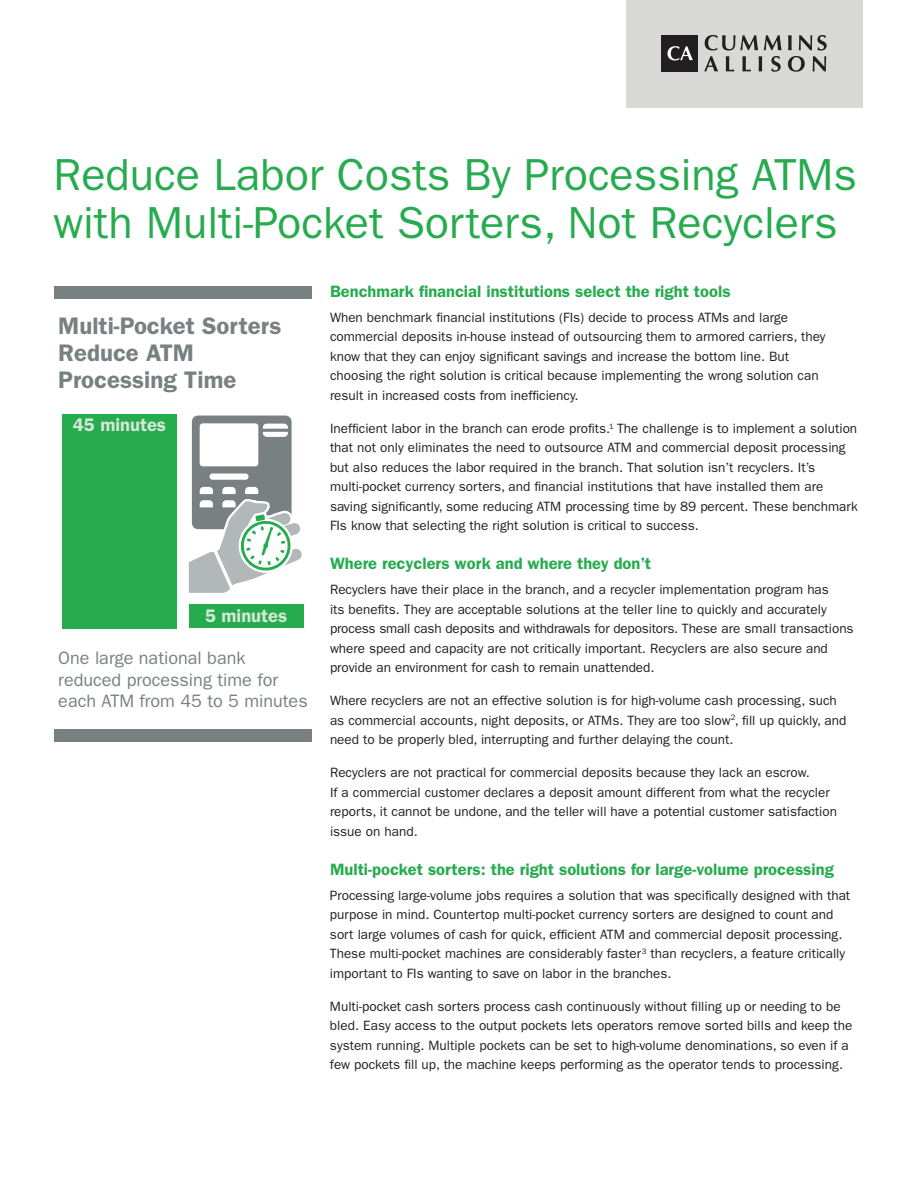
<style>
.page{position:relative;width:918px;height:1188px;background:#fff}
.page>*{position:absolute;margin:0;border:0;box-sizing:border-box;transform-origin:0 0}
.t1{font:45px "ITC Franklin Gothic Std";color:#26ab4f}
.t2{font:600 24px/27px "ITC Franklin Gothic Std";color:#788081}
.t3{font:600 18.3px "ITC Franklin Gothic Std";color:#d4e8d4}
.t4{font:18px/21.6px "ITC Franklin Gothic Std";color:#788081}
.t5{font:600 16.5px "ITC Franklin Gothic Std";color:#26ab4f}
.t6{font:13.5px/19.5px "ITC Franklin Gothic Std";color:#231f20}
</style>
<div class="page">
<div style="left:54px;top:286px;width:258px;height:13px;background:#788081"></div>
<div style="left:626px;top:0;width:236px;height:107px;background:#d8d9d7"></div>
<svg style="left:704px;top:35px;width:78px;height:37px"></svg>
<svg style="left:788px;top:35px;width:39px;height:37px"></svg>
<div style="left:662px;top:35px;width:36px;height:36px;background:#231f20"></div>
<svg style="left:668px;top:46px;width:25px;height:14px"></svg>
<div style="left:54px;top:729px;width:258px;height:13px;background:#788081"></div>
<div style="left:189px;top:605px;width:115px;height:23px;background:#26ab4f"></div>
<div style="left:62px;top:414px;width:115px;height:214px;background:#26ab4f"></div>
<svg style="left:188px;top:416px;width:116px;height:189px"></svg>
<p class="t1" style="left:53px;top:149px;width:805px">Reduce Labor Costs By Processing ATMs</p>
<p class="t1" style="left:53px;top:197px;width:786px">with Multi-Pocket Sorters, Not Recyclers</p>
<p class="t5" style="left:330px;top:282px;width:402px">Benchmark financial institutions select the right tools</p>
<p class="t6" style="left:330px;top:308px;width:497px">When benchmark financial institutions (FIs) decide to process ATMs and large commercial deposits in-house instead of outsourcing them to armored carriers, they know that they can enjoy significant savings and increase the bottom line. But choosing the right solution is critical because implementing the wrong solution can result in increased costs from inefficiency.</p>
<p class="t6" style="left:330px;top:419px;width:529px">Inefficient labor in the branch can erode profits.<sup>1</sup> The challenge is to implement a solution that not only eliminates the need to outsource ATM and commercial deposit processing but also reduces the labor required in the branch. That solution isn’t recyclers. It’s multi-pocket currency sorters, and financial institutions that have installed them are saving significantly, some reducing ATM processing time by 89 percent. These benchmark FIs know that selecting the right solution is critical to success.</p>
<p class="t5" style="left:330px;top:554px;width:323px">Where recyclers work and where they don’t</p>
<p class="t6" style="left:330px;top:580px;width:525px">Recyclers have their place in the branch, and a recycler implementation program has<br>its benefits. They are acceptable solutions at the teller line to quickly and accurately process small cash deposits and withdrawals for depositors. These are small transactions where speed and capacity are not critically important. Recyclers are also secure and provide an environment for cash to remain unattended.</p>
<p class="t6" style="left:330px;top:691px;width:518px">Where recyclers are not an effective solution is for high-volume cash processing, such as commercial accounts, night deposits, or ATMs. They are too slow<sup>2</sup>, fill up quickly, and need to be properly bled, interrupting and further delaying the count.</p>
<p class="t6" style="left:330px;top:763px;width:509px">Recyclers are not practical for commercial deposits because they lack an escrow.<br>If a commercial customer declares a deposit amount different from what the recycler reports, it cannot be undone, and the teller will have a potential customer satisfaction issue on hand.</p>
<p class="t5" style="left:330px;top:859px;width:505px">Multi-pocket sorters: the right solutions for large-volume processing</p>
<p class="t6" style="left:330px;top:886px;width:522px">Processing large-volume jobs requires a solution that was specifically designed with that purpose in mind. Countertop multi-pocket currency sorters are designed to count and sort large volumes of cash for quick, efficient ATM and commercial deposit processing.<br>These multi-pocket machines are considerably faster<sup>3</sup> than recyclers, a feature critically important to FIs wanting to save on labor in the branches.</p>
<p class="t6" style="left:330px;top:997px;width:524px">Multi-pocket cash sorters process cash continuously without filling up or needing to be bled. Easy access to the output pockets lets operators remove sorted bills and keep the system running. Multiple pockets can be set to high-volume denominations, so even if a few pockets fill up, the machine keeps performing as the operator tends to processing.</p>
<p class="t2" style="left:58px;top:312px;width:225px">Multi-Pocket Sorters</p>
<p class="t2" style="left:58px;top:339px;width:180px">Reduce ATM<br>Processing Time</p>
<p class="t3" style="left:73px;top:414px;width:95px">45 minutes</p>
<p class="t3" style="left:205px;top:605px;width:84px">5 minutes</p>
<p class="t4" style="left:58px;top:647px;width:251px">One large national bank reduced processing time for each ATM from 45 to 5 minutes</p>
</div>
